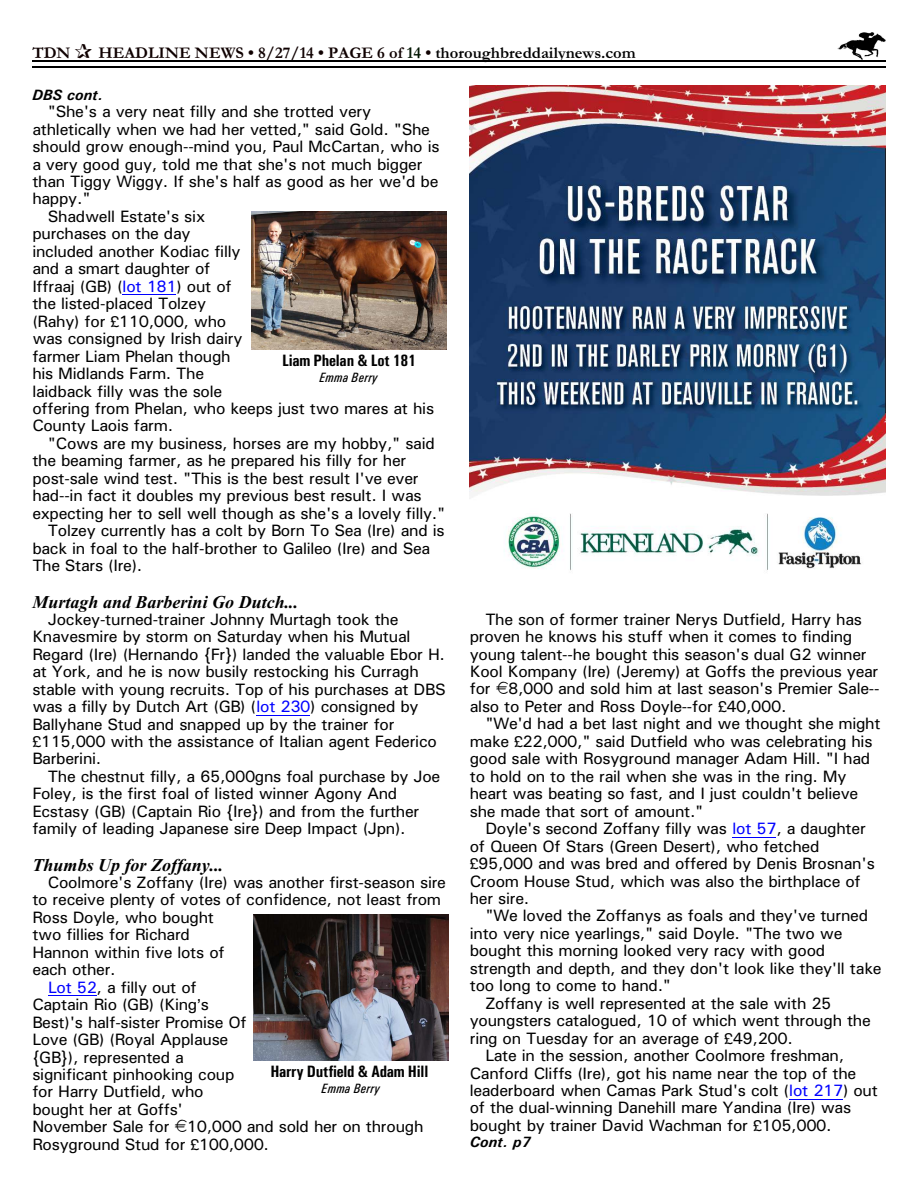
<style>
.page{position:relative;width:918px;height:1188px;background:#fff}
.page>*{position:absolute;margin:0;border:0;box-sizing:border-box;transform-origin:0 0}
.t1{font:italic 700 18px "Times New Roman";color:#000}
.t2{font:16.5px/17.4px "Univers";letter-spacing:-.015em;color:#000}
.t3{font:700 16.5px "Garamond";color:#0f0000}
.t4{font:700 16.5px "Univers Condensed";letter-spacing:-.02em;color:#000}
.t5{font:italic 700 15px "Univers";color:#000}
.t6{font:italic 13.5px "Univers Condensed";letter-spacing:.025em;color:#000}
.s1{color:#001400}
.s2{color:#000}
.s3{color:#00f}
</style>
<div class="page">
<img style="left:837px;top:32px;width:49px;height:27px">
<hr style="left:32px;top:60px;width:853px;height:2px;background:#000">
<hr style="left:32px;top:66px;width:853px;height:1px;background:#000">
<hr style="left:123px;top:294px;width:53px;height:1px;background:#00f">
<hr style="left:256px;top:715px;width:54px;height:1px;background:#00f">
<hr style="left:48px;top:995px;width:49px;height:1px;background:#00f">
<hr style="left:732px;top:837px;width:44px;height:1px;background:#00f">
<hr style="left:789px;top:1099px;width:54px;height:1px;background:#00f">
<img style="left:470px;top:85px;width:416px;height:486px">
<img style="left:252px;top:212px;width:194px;height:137px">
<img style="left:254px;top:914px;width:194px;height:146px">
<p class="t3" style="left:32px;top:48px;width:40px">TDN</p>
<p class="t3" style="left:98px;top:48px;width:539px">HEADLINE NEWS • 8/27/14 • PAGE 6 of <span class="s1">14</span> • <span class="s2">thoroughbreddailynews.com</span></p>
<p class="t5" style="left:32px;top:89px;width:72px">DBS cont.</p>
<p class="t2" style="left:48px;top:104px;width:325px">"She's a very neat filly and she trotted very</p>
<p class="t2" style="left:32px;top:122px;width:399px">athletically when we had her vetted," said Gold. "She</p>
<p class="t2" style="left:32px;top:139px;width:409px">should grow enough--mind you, Paul McCartan, who is</p>
<p class="t2" style="left:32px;top:157px;width:392px">a very good guy, told me that she's not much bigger</p>
<p class="t2" style="left:32px;top:174px;width:408px">than Tiggy Wiggy. If she's half as good as her we'd be</p>
<p class="t2" style="left:32px;top:192px;width:60px">happy."</p>
<p class="t2" style="left:48px;top:209px;width:159px">Shadwell Estate's six</p>
<p class="t2" style="left:32px;top:226px;width:160px">purchases on the day</p>
<p class="t2" style="left:32px;top:244px;width:210px">included another Kodiac filly</p>
<p class="t2" style="left:32px;top:261px;width:180px">and a smart daughter of</p>
<p class="t2" style="left:32px;top:279px;width:201px">Iffraaj (GB) (<span class="s3">lot 181</span>) out of</p>
<p class="t2" style="left:32px;top:296px;width:175px">the listed-placed Tolzey</p>
<p class="t2" style="left:32px;top:314px;width:196px">(Rahy) for 110,000, who</p>
<p class="t2" style="left:32px;top:331px;width:212px">was consigned by Irish dairy</p>
<p class="t2" style="left:32px;top:349px;width:200px">farmer Liam Phelan though</p>
<p class="t2" style="left:32px;top:366px;width:173px">his Midlands Farm. The</p>
<p class="t2" style="left:32px;top:384px;width:192px">laidback filly was the sole</p>
<p class="t2" style="left:32px;top:401px;width:403px">offering from Phelan, who keeps just two mares at his</p>
<p class="t2" style="left:32px;top:419px;width:142px">County Laois farm.</p>
<p class="t2" style="left:48px;top:436px;width:389px">"Cows are my business, horses are my hobby," said</p>
<p class="t2" style="left:32px;top:453px;width:375px">the beaming farmer, as he prepared his filly for her</p>
<p class="t2" style="left:32px;top:471px;width:388px">post-sale wind test. "This is the best result I've ever</p>
<p class="t2" style="left:32px;top:488px;width:391px">had--in fact it doubles my previous best result. I was</p>
<p class="t2" style="left:32px;top:506px;width:415px">expecting her to sell well though as she's a lovely filly."</p>
<p class="t2" style="left:48px;top:523px;width:398px">Tolzey currently has a colt by Born To Sea (Ire) and is</p>
<p class="t2" style="left:32px;top:541px;width:399px">back in foal to the half-brother to Galileo (Ire) and Sea</p>
<p class="t2" style="left:32px;top:558px;width:112px">The Stars (Ire).</p>
<p class="t1" style="left:32px;top:595px;width:267px">Murtagh and Barberini Go Dutch...</p>
<p class="t2" style="left:48px;top:612px;width:352px">Jockey-turned-trainer Johnny Murtagh took the</p>
<p class="t2" style="left:32px;top:629px;width:380px">Knavesmire by storm on Saturday when his Mutual</p>
<p class="t2" style="left:32px;top:647px;width:414px">Regard (Ire) (Hernando {Fr}) landed the valuable Ebor H.</p>
<p class="t2" style="left:32px;top:664px;width:388px">at York, and he is now busily restocking his Curragh</p>
<p class="t2" style="left:32px;top:682px;width:415px">stable with young recruits. Top of his purchases at DBS</p>
<p class="t2" style="left:32px;top:699px;width:388px">was a filly by Dutch Art (GB) (<span class="s3">lot 230</span>) consigned by</p>
<p class="t2" style="left:32px;top:717px;width:364px">Ballyhane Stud and snapped up by the trainer for</p>
<p class="t2" style="left:41px;top:734px;width:398px">115,000 with the assistance of Italian agent Federico</p>
<p class="t2" style="left:32px;top:752px;width:71px">Barberini.</p>
<p class="t2" style="left:48px;top:769px;width:394px">The chestnut filly, a 65,000gns foal purchase by Joe</p>
<p class="t2" style="left:32px;top:786px;width:367px">Foley, is the first foal of listed winner Agony And</p>
<p class="t2" style="left:32px;top:804px;width:388px">Ecstasy (GB) (Captain Rio {Ire}) and from the further</p>
<p class="t2" style="left:32px;top:821px;width:375px">family of leading Japanese sire Deep Impact (Jpn).</p>
<p class="t1" style="left:32px;top:858px;width:193px">Thumbs Up for Zoffany...</p>
<p class="t2" style="left:48px;top:875px;width:400px">Coolmore's Zoffany (Ire) was another first-season sire</p>
<p class="t2" style="left:32px;top:892px;width:410px">to receive plenty of votes of confidence, not least from</p>
<p class="t2" style="left:32px;top:910px;width:183px">Ross Doyle, who bought</p>
<p class="t2" style="left:32px;top:927px;width:159px">two fillies for Richard</p>
<p class="t2" style="left:32px;top:945px;width:194px">Hannon within five lots of</p>
<p class="t2" style="left:32px;top:962px;width:85px">each other.</p>
<p class="t2" style="left:48px;top:980px;width:150px"><span class="s3">Lot 52</span>, a filly out of</p>
<p class="t2" style="left:32px;top:997px;width:178px">Captain Rio (GB) (King s</p>
<p class="t2" style="left:32px;top:1015px;width:216px">Best)'s half-sister Promise Of</p>
<p class="t2" style="left:32px;top:1032px;width:198px">Love (GB) (Royal Applause</p>
<p class="t2" style="left:32px;top:1050px;width:153px">{GB}), represented a</p>
<p class="t2" style="left:32px;top:1067px;width:204px">significant pinhooking coup</p>
<p class="t2" style="left:32px;top:1085px;width:173px">for Harry Dutfield, who</p>
<p class="t2" style="left:32px;top:1102px;width:152px">bought her at Goffs'</p>
<p class="t2" style="left:32px;top:1119px;width:393px">November Sale for 10,000 and sold her on through</p>
<p class="t2" style="left:32px;top:1137px;width:238px">Rosyground Stud for 100,000.</p>
<p class="t4" style="left:282px;top:355px;width:135px">Liam Phelan &amp; Lot 181</p>
<p class="t6" style="left:320px;top:372px;width:60px">Emma Berry</p>
<p class="t2" style="left:470px;top:612px;width:411px;text-indent:16px">The son of former trainer Nerys Dutfield, Harry has proven he knows his stuff when it comes to finding young talent--he bought this season's dual G2 winner Kool Kompany (Ire) (Jeremy) at Goffs the previous year for 8,000 and sold him at last season's Premier Sale-- also to Peter and Ross Doyle--for 40,000.</p>
<p class="t2" style="left:470px;top:716px;width:412px;text-indent:16px">"We'd had a bet last night and we thought she might make 22,000," said Dutfield who was celebrating his good sale with Rosyground manager Adam Hill. "I had to hold on to the rail when she was in the ring. My heart was beating so fast, and I just couldn't believe she made that sort of amount."</p>
<p class="t2" style="left:485px;top:821px;width:382px">Doyle's second Zoffany filly was <span class="s3">lot 57</span>, a daughter</p>
<p class="t2" style="left:470px;top:839px;width:351px">of Queen Of Stars (Green Desert), who fetched</p>
<p class="t2" style="left:478px;top:856px;width:398px">95,000 and was bred and offered by Denis Brosnan's</p>
<p class="t2" style="left:470px;top:874px;width:392px">Croom House Stud, which was also the birthplace of</p>
<p class="t2" style="left:470px;top:891px;width:61px">her sire.</p>
<p class="t2" style="left:485px;top:909px;width:384px">"We loved the Zoffanys as foals and they've turned</p>
<p class="t2" style="left:470px;top:926px;width:374px">into very nice yearlings," said Doyle. "The two we</p>
<p class="t2" style="left:470px;top:943px;width:357px">bought this morning looked very racy with good</p>
<p class="t2" style="left:470px;top:961px;width:413px">strength and depth, and they don't look like they'll take</p>
<p class="t2" style="left:470px;top:978px;width:203px">too long to come to hand."</p>
<p class="t2" style="left:485px;top:996px;width:348px">Zoffany is well represented at the sale with 25</p>
<p class="t2" style="left:470px;top:1013px;width:403px">youngsters catalogued, 10 of which went through the</p>
<p class="t2" style="left:470px;top:1031px;width:325px">ring on Tuesday for an average of 49,200.</p>
<p class="t2" style="left:485px;top:1048px;width:360px">Late in the session, another Coolmore freshman,</p>
<p class="t2" style="left:470px;top:1066px;width:388px">Canford Cliffs (Ire), got his name near the top of the</p>
<p class="t2" style="left:470px;top:1083px;width:410px">leaderboard when Camas Park Stud's colt (<span class="s3">lot 217</span>) out</p>
<p class="t2" style="left:470px;top:1101px;width:383px">of the dual-winning Danehill mare Yandina (Ire) was</p>
<p class="t2" style="left:470px;top:1118px;width:363px">bought by trainer David Wachman for 105,000.</p>
<p class="t5" style="left:470px;top:1137px;width:63px">Cont. p7</p>
<p class="t4" style="left:270px;top:1066px;width:159px">Harry Dutfield &amp; Adam Hill</p>
<p class="t6" style="left:322px;top:1083px;width:60px">Emma Berry</p>
</div>
